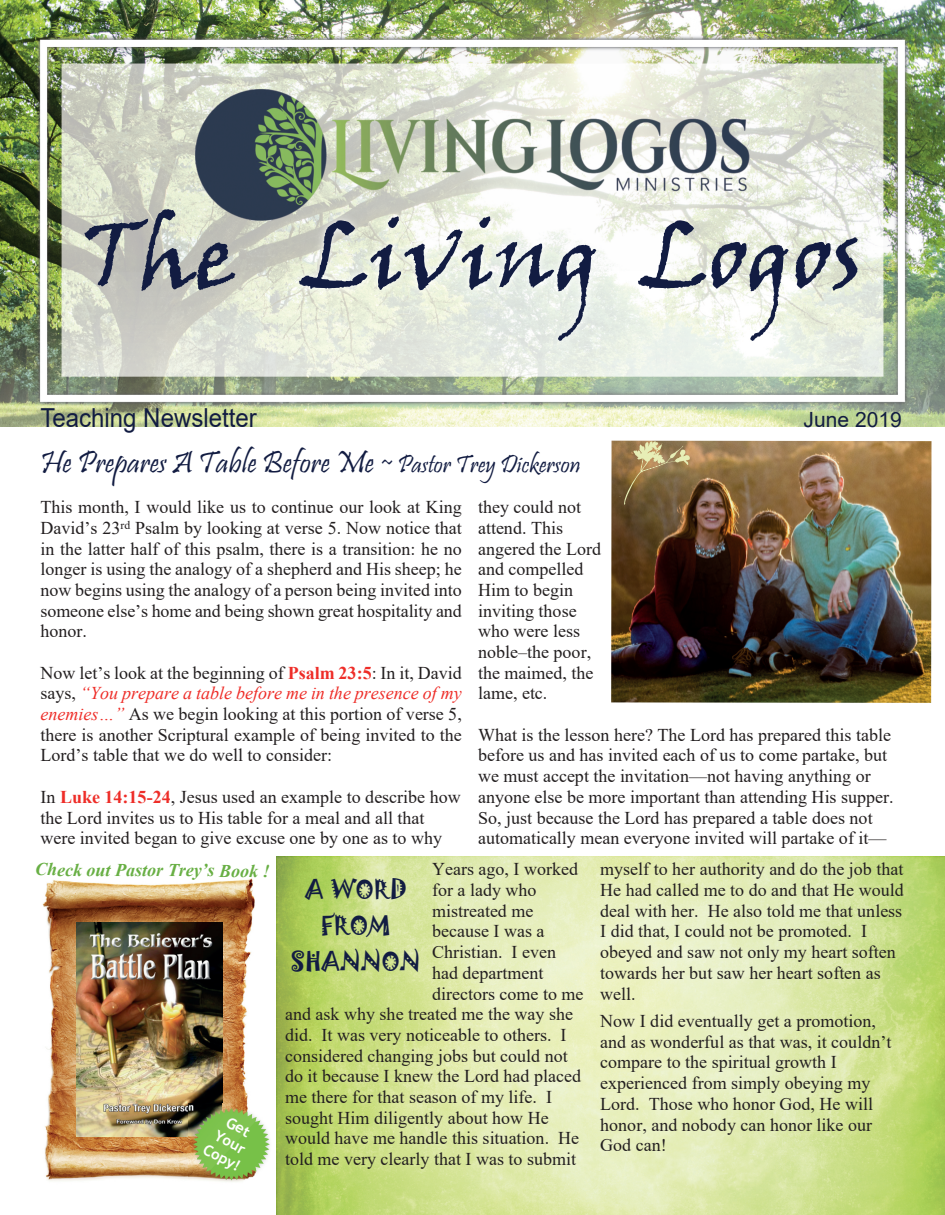
<style>
.page{position:relative;width:945px;height:1215px;background:#fff}
.page>*{position:absolute;margin:0;border:0;box-sizing:border-box;transform-origin:0 0}
.t1{font:93px "Viner Hand ITC";color:#121c42}
.t2{font:31.5px "Pristina";color:#121c42}
.t3{font:26.25px "Arial";color:#121c42;scale:.92 1}
.t4{font:24px/36.3px "Jokerman";color:#121c42;text-align:center}
.t5{font:21px "Arial";color:#121c42}
.t6{font:18px/20.7px "Times New Roman";color:#231f20}
.t7{font:italic 700 18px "Times New Roman";color:#68af44}
.t8{font:700 15px/17.4px "Trebuchet MS";color:#fff;text-align:center}
.s1{font-size:28.5px}
.s2{font-size:25.5px}
.s3{font-weight:700;color:#ee2d28}
.s4{font-style:italic;color:#ee2d28}
</style>
<div class="page">
<img style="left:277px;top:857px;width:668px;height:358px">
<img style="left:42px;top:878px;width:213px;height:303px">
<img style="left:0;top:0;width:945px;height:427px">
<img style="left:35px;top:35px;width:875px;height:373px">
<img style="left:288px;top:221px;width:363px;height:131px">
<img style="left:76px;top:923px;width:146px;height:213px">
<img style="left:189px;top:1104px;width:66px;height:78px">
<svg style="left:193px;top:1119px;width:77px;height:61px"></svg>
<img style="left:193px;top:1108px;width:64px;height:64px">
<img style="left:611px;top:441px;width:321px;height:262px">
<svg style="left:620px;top:441px;width:70px;height:64px"></svg>
<img style="left:195px;top:89px;width:555px;height:132px">
<h1 class="t1" style="left:82px;top:197px;width:782px">The Living Logos</h1>
<h3 class="t3" style="left:40px;top:408px;width:237px">Teaching Newsletter</h3>
<h2 class="t2" style="left:40px;top:446px;width:541px">He Prepares A Table Before Me <span class="s1">~</span> <span class="s2">Pastor Trey Dickerson</span></h2>
<p class="t5" style="left:804px;top:412px;width:100px">June 2019</p>
<p class="t6" style="left:478px;top:499px;width:124px">they could not attend. This angered the Lord and compelled<br>Him to begin inviting those who were less noble–the poor, the maimed, the lame, etc.</p>
<p class="t6" style="left:478px;top:726px;width:417px">What is the lesson here? The Lord has prepared this table before us and has invited each of us to come partake, but we must accept the invitation—not having anything or anyone else be more important than attending His supper.<br>So, just because the Lord has prepared a table does not automatically mean everyone invited will partake of it—</p>
<p class="t6" style="left:432px;top:861px;width:148px">Years ago, I worked</p>
<p class="t6" style="left:432px;top:881px;width:106px">for a lady who</p>
<p class="t6" style="left:432px;top:902px;width:103px">mistreated me</p>
<p class="t6" style="left:432px;top:923px;width:114px">because I was a</p>
<p class="t6" style="left:432px;top:944px;width:126px">Christian. I even</p>
<p class="t6" style="left:432px;top:964px;width:113px">had department</p>
<p class="t6" style="left:432px;top:985px;width:153px">directors come to me</p>
<p class="t6" style="left:285px;top:1006px;width:290px">and ask why she treated me the way she</p>
<p class="t6" style="left:285px;top:1026px;width:283px">did. It was very noticeable to others. I</p>
<p class="t6" style="left:285px;top:1047px;width:284px">considered changing jobs but could not</p>
<p class="t6" style="left:285px;top:1068px;width:298px">do it because I knew the Lord had placed</p>
<p class="t6" style="left:285px;top:1088px;width:269px">me there for that season of my life. I</p>
<p class="t6" style="left:285px;top:1109px;width:265px">sought Him diligently about how He</p>
<p class="t6" style="left:285px;top:1130px;width:296px">would have me handle this situation. He</p>
<p class="t6" style="left:285px;top:1150px;width:293px">told me very clearly that I was to submit</p>
<p class="t6" style="left:40px;top:499px;width:423px;text-align:justify">This month, I would like us to continue our look at King David’s 23<sup>rd</sup> Psalm by looking at verse 5. Now notice that in the latter half of this psalm, there is a transition: he no longer is using the analogy of a shepherd and His sheep; he now begins using the analogy of a person being invited into someone else’s home and being shown great hospitality and honor.</p>
<p class="t6" style="left:40px;top:664px;width:423px;text-align:justify">Now let’s look at the beginning of <span class="s3">Psalm 23:5</span>: In it, David says, <span class="s4">“You prepare a table before me in the presence of my enemies…”</span> As we begin looking at this portion of verse 5, there is another Scriptural example of being invited to the Lord’s table that we do well to consider:</p>
<p class="t6" style="left:40px;top:788px;width:422px">In <span class="s3">Luke 14:15-24</span>, Jesus used an example to describe how the Lord invites us to His table for a meal and all that were invited began to give excuse one by one as to why</p>
<p class="t6" style="left:600px;top:861px;width:305px">myself to her authority and do the job that He had called me to do and that He would deal with her. He also told me that unless I did that, I could not be promoted. I obeyed and saw not only my heart soften towards her but saw her heart soften as well.</p>
<p class="t6" style="left:600px;top:1012px;width:293px">Now I did eventually get a promotion, and as wonderful as that was, it couldn’t compare to the spiritual growth I experienced from simply obeying my<br>Lord. Those who honor God, He will honor, and nobody can honor like our<br>God can!</p>
<p class="t7" style="left:35px;top:864px;width:236px">Check out Pastor Trey’s Book !</p>
<h3 class="t4" style="left:291px;top:874px;width:131px">A WORD<br>FROM<br>SHANNON</h3>
<p class="t8" style="left:224px;top:1111px;width:41px;rotate:28deg">Get<br>Your<br>Copy!</p>
</div>
